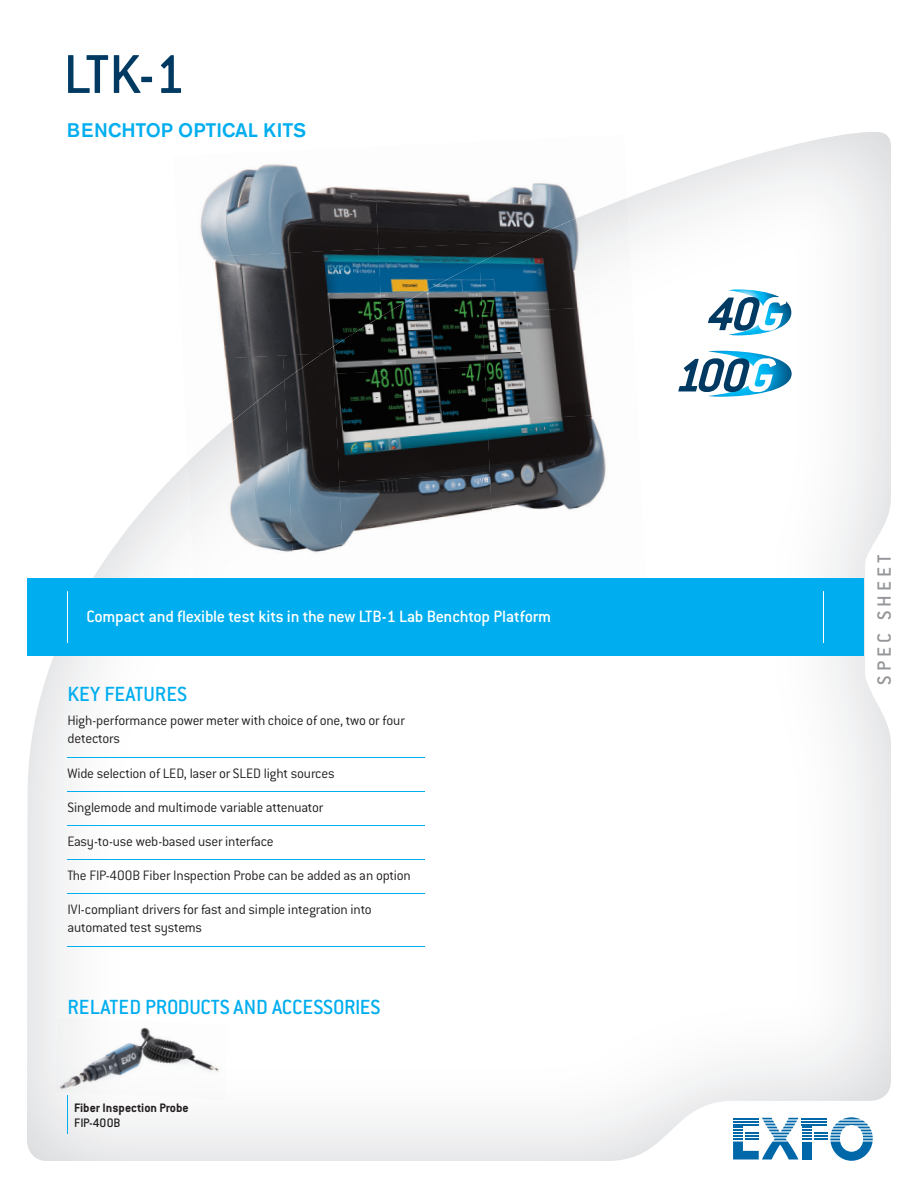
<style>
.page{position:relative;width:918px;height:1188px;background:#fff}
.page>*{position:absolute;margin:0;border:0;box-sizing:border-box;transform-origin:0 0}
.t1{font:500 60px "Conduit ITC";color:#003a62}
.t2{font:500 22.5px "Conduit ITC";color:#00aeef}
.t3{font:500 21px "Conduit ITC";letter-spacing:.2em;color:#939598}
.t4{font:500 19.5px "Akzidenz Grotesk BE";color:#00aeef}
.t5{font:500 18px "Conduit ITC";letter-spacing:-.015em;color:#fff}
.t6{font:300 15px/18px "Conduit ITC";letter-spacing:-.015em;color:#231f20}
.t7{font:700 13.5px "Conduit ITC";color:#231f20}
.t8{font:500 13.5px "Conduit ITC";color:#231f20}
</style>
<div class="page">
<img style="left:27px;top:596px;width:864px;height:513px">
<img style="left:93px;top:528px;width:35px;height:50px">
<svg style="left:733px;top:1117px;width:140px;height:44px"></svg>
<img style="left:200px;top:164px;width:173px;height:84px">
<img style="left:373px;top:183px;width:197px;height:65px">
<img style="left:206px;top:248px;width:172px;height:107px">
<img style="left:378px;top:241px;width:102px;height:22px">
<img style="left:224px;top:355px;width:59px;height:25px">
<img style="left:283px;top:353px;width:1px;height:27px">
<img style="left:480px;top:198px;width:152px;height:107px">
<img style="left:333px;top:263px;width:152px;height:103px">
<img style="left:284px;top:347px;width:63px;height:206px">
<img style="left:482px;top:305px;width:110px;height:108px">
<img style="left:188px;top:380px;width:104px;height:163px">
<img style="left:334px;top:366px;width:156px;height:116px">
<img style="left:487px;top:413px;width:119px;height:97px">
<img style="left:339px;top:474px;width:156px;height:79px">
<img style="left:192px;top:538px;width:105px;height:40px">
<img style="left:492px;top:521px;width:3px;height:32px">
<hr style="left:68px;top:757px;width:357px;height:1px;background:#00aeef">
<hr style="left:68px;top:791px;width:357px;height:1px;background:#00aeef">
<hr style="left:68px;top:825px;width:357px;height:1px;background:#00aeef">
<hr style="left:68px;top:859px;width:357px;height:1px;background:#00aeef">
<hr style="left:68px;top:894px;width:357px;height:1px;background:#00aeef">
<hr style="left:68px;top:946px;width:357px;height:1px;background:#00aeef">
<div style="left:27px;top:578px;width:837px;height:78px;background:#00aeef"></div>
<hr style="left:823px;top:591px;width:1px;height:51px;background:#fff">
<hr style="left:67px;top:591px;width:1px;height:51px;background:#fff">
<svg style="left:708px;top:289px;width:83px;height:46px"></svg>
<svg style="left:678px;top:351px;width:114px;height:46px"></svg>
<hr style="left:67px;top:1095px;width:1px;height:39px;background:#00aeef">
<img style="left:54px;top:1017px;width:132px;height:81px">
<img style="left:182px;top:1023px;width:46px;height:77px">
<h1 class="t1" style="left:64px;top:40px;width:123px">LTK-1</h1>
<h3 class="t4" style="left:67px;top:118px;width:241px">BENCHTOP OPTICAL KITS</h3>
<p class="t5" style="left:86px;top:607px;width:466px">Compact and flexible test kits in the new LTB-1 Lab Benchtop Platform</p>
<h2 class="t2" style="left:68px;top:681px;width:121px">KEY FEATURES</h2>
<p class="t6" style="left:68px;top:712px;width:339px">High-performance power meter with choice of one, two or four detectors</p>
<p class="t6" style="left:68px;top:764px;width:269px">Wide selection of LED, laser or SLED light sources</p>
<p class="t6" style="left:68px;top:798px;width:257px">Singlemode and multimode variable attenuator</p>
<p class="t6" style="left:68px;top:832px;width:208px">Easy-to-use web-based user interface</p>
<p class="t6" style="left:68px;top:867px;width:345px">The FIP-400B Fiber Inspection Probe can be added as an option</p>
<p class="t6" style="left:68px;top:901px;width:306px">IVI-compliant drivers for fast and simple integration into automated test systems</p>
<h2 class="t2" style="left:68px;top:994px;width:314px">RELATED PRODUCTS AND ACCESSORIES</h2>
<p class="t7" style="left:74px;top:1100px;width:116px">Fiber Inspection Probe</p>
<p class="t8" style="left:74px;top:1115px;width:48px">FIP-400B</p>
<h3 class="t3" style="left:873px;top:685px;width:132px;rotate:-90deg">SPEC SHEET</h3>
</div>
